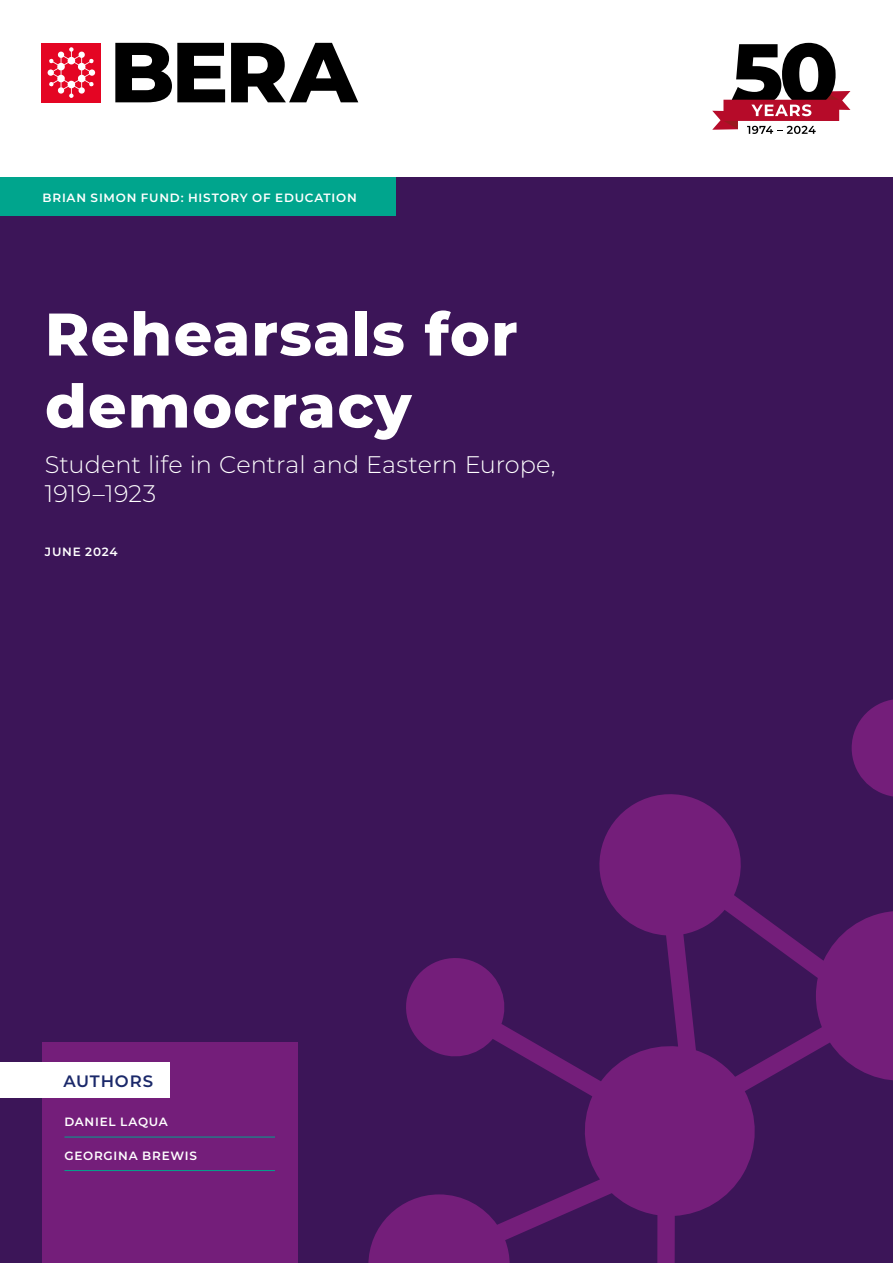
<style>
.page{position:relative;width:893px;height:1263px;background:#fff}
.page>*{position:absolute;margin:0;border:0;box-sizing:border-box;transform-origin:0 0}
.t1{font:800 60px/72px "Montserrat";letter-spacing:.02em;color:#fff}
.t2{font:300 24px/28.5px "Montserrat";color:#fff}
.t3{font:600 16.5px "Montserrat";letter-spacing:.05em;color:#1b296a}
.t4{font:600 12px "Montserrat";letter-spacing:.065em;color:#fff}
</style>
<div class="page">
<div style="left:0;top:178px;width:893px;height:1085px;background:#3c1558"></div>
<svg style="left:115px;top:43px;width:110px;height:59px"></svg>
<svg style="left:231px;top:43px;width:127px;height:59px"></svg>
<div style="left:42px;top:43px;width:59px;height:59px;background:#e40523"></div>
<svg style="left:48px;top:47px;width:47px;height:51px"></svg>
<div style="left:42px;top:1043px;width:255px;height:220px;background:#741e7a"></div>
<div style="left:0;top:1062px;width:170px;height:36px;background:#fff"></div>
<svg style="left:368px;top:699px;width:525px;height:564px"></svg>
<hr style="left:64px;top:1137px;width:211px;height:1px;background:#00a58d">
<hr style="left:64px;top:1170px;width:211px;height:1px;background:#00a58d">
<div style="left:0;top:178px;width:395px;height:38px;background:#00a58d"></div>
<svg style="left:712px;top:43px;width:138px;height:91px"></svg>
<p class="t4" style="left:43px;top:189px;width:316px">BRIAN SIMON FUND: HISTORY OF EDUCATION</p>
<h1 class="t1" style="left:45px;top:295px;width:474px">Rehearsals for democracy</h1>
<h2 class="t2" style="left:45px;top:450px;width:512px">Student life in Central and Eastern Europe,<br>1919–1923</h2>
<p class="t4" style="left:45px;top:543px;width:74px">JUNE 2024</p>
<h3 class="t3" style="left:63px;top:1069px;width:91px">AUTHORS</h3>
<p class="t4" style="left:64px;top:1113px;width:105px">DANIEL LAQUA</p>
<p class="t4" style="left:64px;top:1147px;width:134px">GEORGINA BREWIS</p>
</div>
